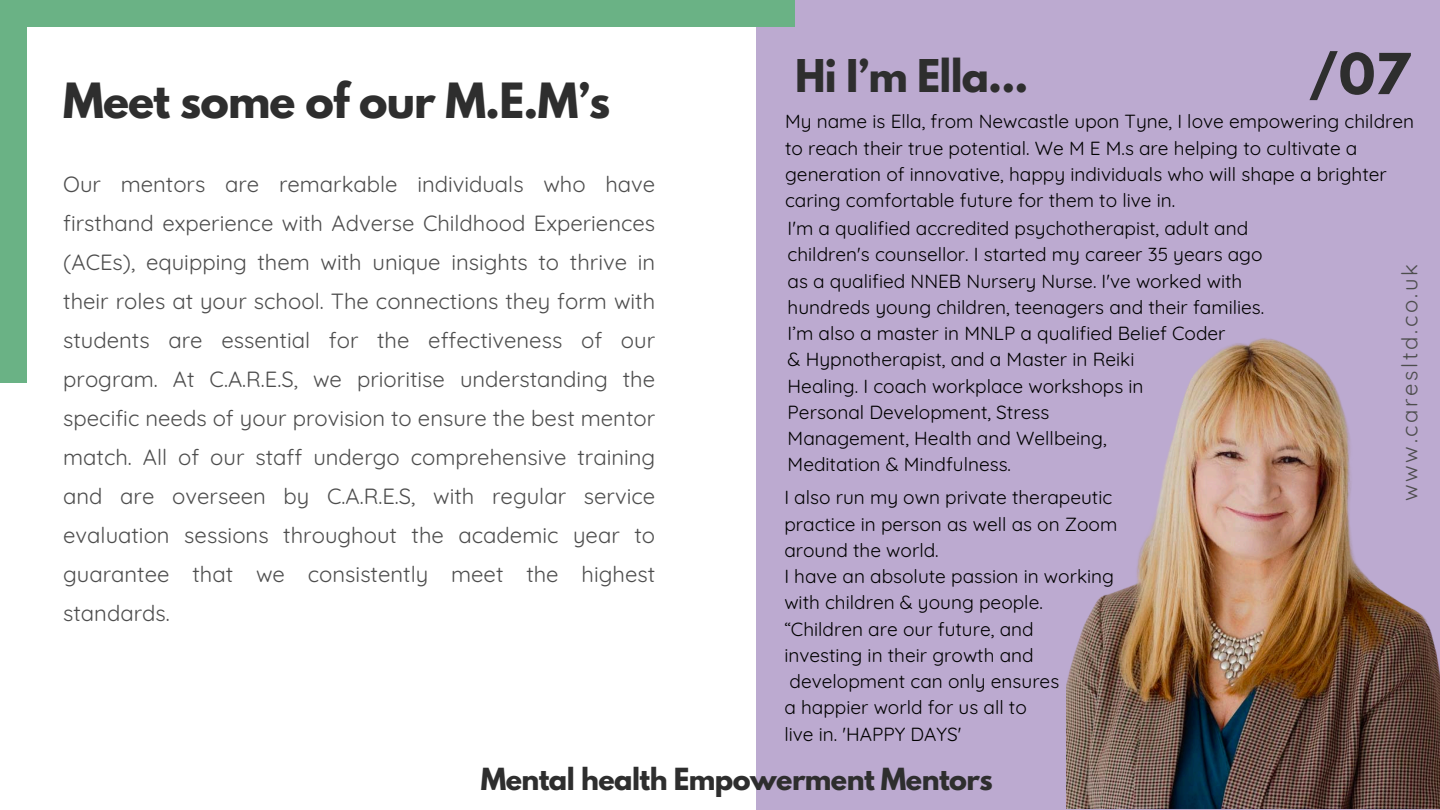
<style>
.page{position:relative;width:1440px;height:810px;background:#fff}
.page>*{position:absolute;margin:0;border:0;box-sizing:border-box;transform-origin:0 0}
.t1{font:700 50px "League Spartan";color:#2e2e2e}
.t2{font:700 43px "League Spartan";letter-spacing:-.02em;color:#2e2e2e}
.t3{font:700 40px "League Spartan";letter-spacing:-.02em;color:#2e2e2e}
.t4{font:700 27px "League Spartan";letter-spacing:-.02em;color:#2e2e2e}
.t5{font:22px/39px "Quicksand";color:#4d4d4d;text-align:justify}
.t6{font:22px "Quicksand";letter-spacing:.12em;color:#4d4d4d}
.t7{font:19px/26.2px "Quicksand";color:#000}
</style>
<div class="page">
<div style="left:756px;top:1px;width:684px;height:809px;background:#bcaad0"></div>
<div style="left:0;top:0;width:26px;height:382px;background:#6ab285"></div>
<div style="left:25px;top:0;width:770px;height:26px;background:#6ab285"></div>
<img style="left:1067px;top:338px;width:373px;height:471px">
<p class="t1" style="left:1308px;top:49px;width:103px">/07</p>
<p class="t3" style="left:795px;top:56px;width:235px">Hi I’m Ella...</p>
<p class="t7" style="left:785px;top:108px;width:631px">My name is Ella, from Newcastle upon Tyne, I love empowering children to reach their true potential. We M E M.s are helping to cultivate a generation of innovative, happy individuals who will shape a brighter caring comfortable future for them to live in.</p>
<p class="t7" style="left:788px;top:215px;width:478px">I'm a qualified accredited psychotherapist, adult and children's counsellor. I started my career 35 years ago as a qualified NNEB Nursery Nurse. I've worked with hundreds young children, teenagers and their families.</p>
<p class="t7" style="left:788px;top:320px;width:439px">I’m also a master in MNLP a qualified Belief Coder</p>
<p class="t7" style="left:788px;top:346px;width:348px">&amp; Hypnotherapist, and a Master in Reiki</p>
<h4 class="t7" style="left:788px;top:372px;width:357px">Healing. I coach workplace workshops in</h4>
<p class="t7" style="left:788px;top:399px;width:263px">Personal Development, Stress</p>
<p class="t7" style="left:788px;top:425px;width:321px">Management, Health and Wellbeing,</p>
<p class="t7" style="left:788px;top:451px;width:225px">Meditation &amp; Mindfulness.</p>
<p class="t7" style="left:784px;top:484px;width:335px">I also run my own private therapeutic practice in person as well as on Zoom around the world.</p>
<p class="t7" style="left:784px;top:563px;width:331px">I have an absolute passion in working</p>
<p class="t7" style="left:784px;top:589px;width:260px">with children &amp; young people.</p>
<p class="t7" style="left:784px;top:615px;width:251px">“Children are our future, and</p>
<p class="t7" style="left:784px;top:642px;width:251px">investing in their growth and</p>
<p class="t7" style="left:790px;top:668px;width:271px">development can only ensures</p>
<h2 class="t7" style="left:784px;top:694px;width:244px">a happier world for us all to</h2>
<h4 class="t7" style="left:784px;top:720px;width:179px">live in. 'HAPPY DAYS'</h4>
<h3 class="t4" style="left:481px;top:766px;width:513px">Mental health Empowerment Mentors</h3>
<p class="t2" style="left:63px;top:79px;width:549px">Meet some of our M.E.M’s</p>
<h1 class="t5" style="left:63px;top:164px;width:594px">Our mentors are remarkable individuals who have firsthand experience with Adverse Childhood Experiences (ACEs), equipping them with unique insights to thrive in their roles at your school. The connections they form with students are essential for the effectiveness of our program. At C.A.R.E.S, we prioritise understanding the specific needs of your provision to ensure the best mentor match. All of our staff undergo comprehensive training and are overseen by C.A.R.E.S, with regular service evaluation sessions throughout the academic year to guarantee that we consistently meet the highest standards.</h1>
<h2 class="t6" style="left:1396px;top:501px;width:238px;rotate:-90deg">www.caresltd.co.uk</h2>
</div>
